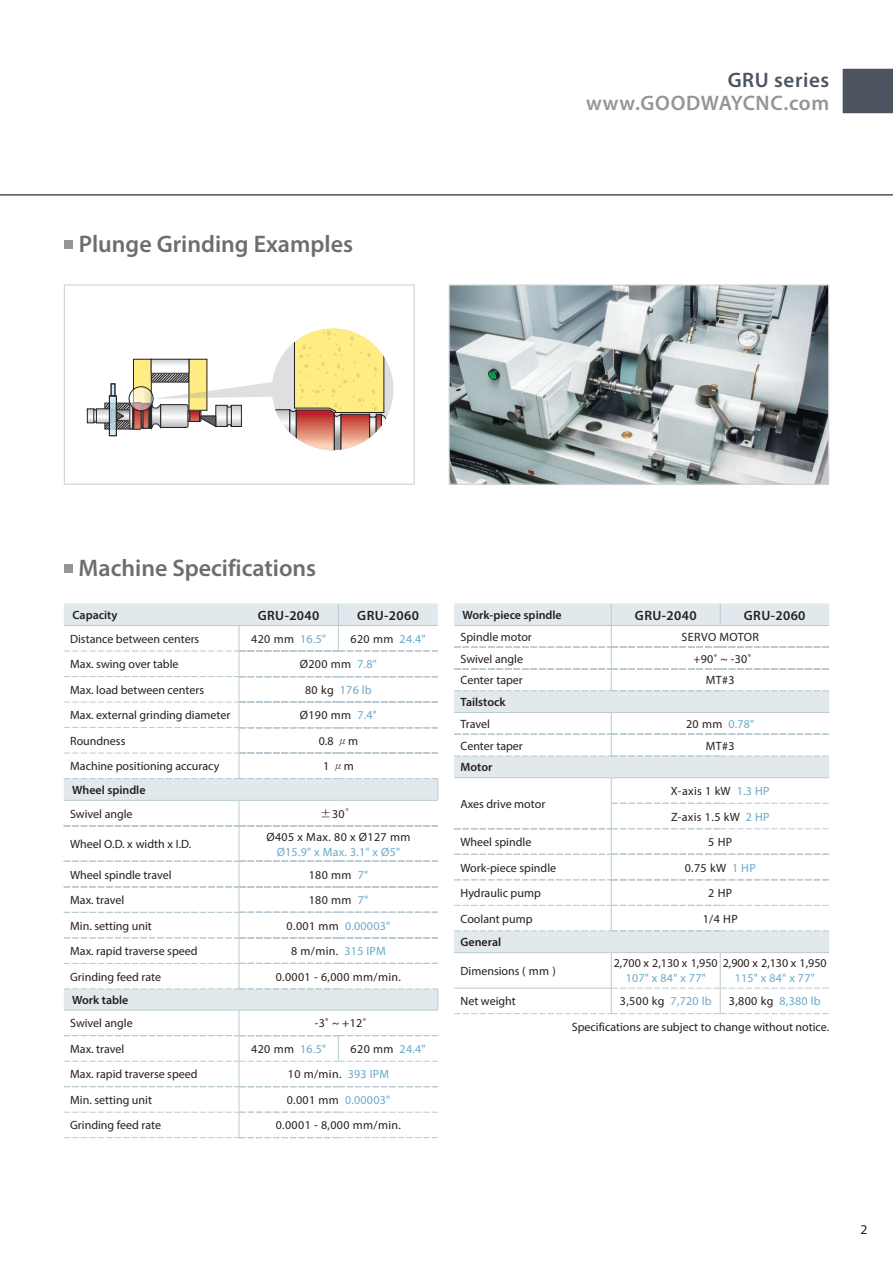
<style>
.page{position:relative;width:893px;height:1263px;background:#fff}
.page>*{position:absolute;margin:0;border:0;box-sizing:border-box;transform-origin:0 0}
.t1{font:600 24px "Myriad Pro";color:#6c6d70}
.t2{font:600 21px "Myriad Pro";letter-spacing:.03em;color:#939598}
.t3{font:600 21px "Myriad Pro";letter-spacing:.03em;color:#4c545f}
.t4{font:600 13.5px "Myriad Pro";letter-spacing:.03em;color:#231f20}
.t5{font:13.5px "Myriad Pro";color:#231f20}
.t6{font:12px "Myriad Pro";color:#231f20}
.t7{font:12px/25.5px "Myriad Pro";letter-spacing:.03em;color:#231f20}
.t8{font:12px "Myriad Pro";letter-spacing:.02em;color:#6aa9c9}
.t9{font:600 12px "Myriad Pro";color:#231f20}
.t10{font:12px "Myriad Pro";letter-spacing:.025em;color:#231f20}
.t11{font:500 12px "Lin Gothic";color:#231f20}
.s1{color:#6aa9c9}
.s2{color:#231f20}
.s3{font-family:"Lin Gothic";font-weight:500}
.s4{font-family:"Myriad Pro";font-weight:400}
</style>
<div class="page">
<div style="left:64px;top:240px;width:8px;height:9px;background:#939598"></div>
<div style="left:64px;top:564px;width:8px;height:9px;background:#939598"></div>
<hr style="left:239px;top:826px;width:1px;height:35px;background:#bacad2">
<svg style="left:64px;top:603px;width:375px;height:224px"></svg>
<svg style="left:64px;top:861px;width:375px;height:277px"></svg>
<hr style="left:64px;top:1010px;width:175px;height:1px;background:#bacad2">
<hr style="left:239px;top:1010px;width:99px;height:1px;background:#bacad2">
<hr style="left:338px;top:1010px;width:100px;height:1px;background:#bacad2">
<hr style="left:64px;top:800px;width:175px;height:1px;background:#bacad2">
<hr style="left:239px;top:800px;width:99px;height:1px;background:#bacad2">
<hr style="left:338px;top:800px;width:100px;height:1px;background:#bacad2">
<div style="left:454px;top:691px;width:375px;height:261px;background:#e2e9ed"></div>
<hr style="left:454px;top:712px;width:157px;height:1px;background:#bacad2">
<hr style="left:611px;top:712px;width:109px;height:1px;background:#bacad2">
<hr style="left:720px;top:712px;width:109px;height:1px;background:#bacad2">
<hr style="left:454px;top:777px;width:157px;height:1px;background:#bacad2">
<hr style="left:611px;top:777px;width:109px;height:1px;background:#bacad2">
<hr style="left:720px;top:777px;width:109px;height:1px;background:#bacad2">
<hr style="left:454px;top:952px;width:157px;height:1px;background:#bacad2">
<hr style="left:611px;top:952px;width:109px;height:1px;background:#bacad2">
<hr style="left:720px;top:952px;width:109px;height:1px;background:#bacad2">
<hr style="left:611px;top:953px;width:1px;height:35px;background:#bacad2">
<hr style="left:720px;top:953px;width:1px;height:35px;background:#bacad2">
<svg style="left:454px;top:713px;width:375px;height:44px"></svg>
<svg style="left:454px;top:778px;width:375px;height:153px"></svg>
<svg style="left:454px;top:603px;width:375px;height:88px"></svg>
<svg style="left:454px;top:988px;width:375px;height:26px"></svg>
<hr style="left:0;top:194px;width:893px;height:2px;background:#4c545f">
<div style="left:842px;top:68px;width:51px;height:46px;background:#4c545f"></div>
<svg style="left:87px;top:328px;width:306px;height:122px"></svg>
<div style="left:64px;top:284px;width:351px;height:201px;border:1px solid #d1d2d4"></div>
<img style="left:451px;top:286px;width:376px;height:197px">
<div style="left:449px;top:284px;width:380px;height:201px;border:1px solid #d1d2d4"></div>
<h1 class="t1" style="left:79px;top:228px;width:276px">Plunge Grinding Examples</h1>
<h2 class="t3" style="left:728px;top:66px;width:103px">GRU series</h2>
<h2 class="t2" style="left:586px;top:90px;width:244px">www.GOODWAYCNC.com</h2>
<h1 class="t1" style="left:79px;top:553px;width:239px">Machine Specifications</h1>
<p class="t9" style="left:73px;top:607px;width:46px">Capacity</p>
<p class="t4" style="left:258px;top:606px;width:63px">GRU-2040</p>
<p class="t4" style="left:357px;top:606px;width:63px">GRU-2060</p>
<p class="t6" style="left:70px;top:631px;width:131px">Distance between centers</p>
<p class="t6" style="left:251px;top:631px;width:76px">420 mm <span class="s1">16.5"</span></p>
<p class="t6" style="left:351px;top:631px;width:76px">620 mm <span class="s1">24.4"</span></p>
<p class="t6" style="left:70px;top:657px;width:110px">Max. swing over table</p>
<p class="t6" style="left:300px;top:657px;width:79px">Ø200 mm <span class="s1">7.8"</span></p>
<p class="t6" style="left:70px;top:682px;width:135px">Max. load between centers</p>
<p class="t8" style="left:305px;top:682px;width:68px"><span class="s2">80 kg</span> 176 lb</p>
<p class="t6" style="left:70px;top:708px;width:162px">Max. external grinding diameter</p>
<p class="t6" style="left:300px;top:708px;width:79px">Ø190 mm <span class="s1">7.4"</span></p>
<p class="t6" style="left:70px;top:733px;width:57px">Roundness</p>
<p class="t6" style="left:319px;top:733px;width:41px">0.8 <span class="s3">μ</span>m</p>
<p class="t6" style="left:70px;top:759px;width:151px">Machine positioning accuracy</p>
<p class="t6" style="left:323px;top:759px;width:32px">1 <span class="s3">μ</span>m</p>
<p class="t9" style="left:72px;top:782px;width:75px">Wheel spindle</p>
<p class="t6" style="left:70px;top:806px;width:64px">Swivel angle</p>
<p class="t11" style="left:320px;top:807px;width:39px">±<span class="s4">30</span>°</p>
<p class="t6" style="left:70px;top:837px;width:123px">Wheel O.D. x width x I.D.</p>
<p class="t7" style="left:266px;top:824px;width:145px">Ø405 x Max. 80 x Ø127 mm</p>
<p class="t8" style="left:277px;top:844px;width:125px">Ø15.9" x Max. 3.1" x Ø5"</p>
<p class="t6" style="left:70px;top:867px;width:103px">Wheel spindle travel</p>
<p class="t6" style="left:309px;top:867px;width:61px">180 mm <span class="s1">7"</span></p>
<p class="t6" style="left:70px;top:893px;width:56px">Max. travel</p>
<p class="t6" style="left:309px;top:893px;width:61px">180 mm <span class="s1">7"</span></p>
<p class="t6" style="left:70px;top:918px;width:83px">Min. setting unit</p>
<p class="t8" style="left:287px;top:918px;width:105px"><span class="s2">0.001 mm</span> 0.00003"</p>
<p class="t6" style="left:70px;top:944px;width:129px">Max. rapid traverse speed</p>
<p class="t6" style="left:291px;top:944px;width:96px">8 m/min. <span class="s1">315 IPM</span></p>
<p class="t6" style="left:70px;top:969px;width:92px">Grinding feed rate</p>
<p class="t7" style="left:276px;top:964px;width:127px">0.0001 - 6,000 mm/min.</p>
<p class="t9" style="left:72px;top:992px;width:58px">Work table</p>
<p class="t6" style="left:70px;top:1016px;width:64px">Swivel angle</p>
<p class="t6" style="left:315px;top:1016px;width:53px">-3˚ ~ +12˚</p>
<p class="t6" style="left:70px;top:1041px;width:56px">Max. travel</p>
<p class="t6" style="left:251px;top:1041px;width:76px">420 mm <span class="s1">16.5"</span></p>
<p class="t6" style="left:351px;top:1041px;width:76px">620 mm <span class="s1">24.4"</span></p>
<p class="t6" style="left:70px;top:1067px;width:129px">Max. rapid traverse speed</p>
<p class="t6" style="left:288px;top:1067px;width:103px">10 m/min. <span class="s1">393 IPM</span></p>
<p class="t6" style="left:70px;top:1092px;width:83px">Min. setting unit</p>
<p class="t8" style="left:287px;top:1092px;width:105px"><span class="s2">0.001 mm</span> 0.00003"</p>
<p class="t6" style="left:70px;top:1118px;width:92px">Grinding feed rate</p>
<p class="t7" style="left:276px;top:1112px;width:127px">0.0001 - 8,000 mm/min.</p>
<p class="t9" style="left:463px;top:607px;width:101px">Work-piece spindle</p>
<p class="t4" style="left:635px;top:606px;width:63px">GRU-2040</p>
<p class="t4" style="left:744px;top:606px;width:63px">GRU-2060</p>
<p class="t6" style="left:460px;top:629px;width:73px">Spindle motor</p>
<p class="t7" style="left:681px;top:624px;width:79px">SERVO MOTOR</p>
<p class="t6" style="left:460px;top:651px;width:64px">Swivel angle</p>
<p class="t6" style="left:693px;top:651px;width:59px">+90˚ ~ -30˚</p>
<p class="t6" style="left:460px;top:673px;width:64px">Center taper</p>
<p class="t6" style="left:706px;top:673px;width:30px">MT#3</p>
<p class="t9" style="left:460px;top:694px;width:47px">Tailstock</p>
<p class="t6" style="left:460px;top:716px;width:31px">Travel</p>
<p class="t8" style="left:686px;top:716px;width:70px"><span class="s2">20 mm</span> 0.78"</p>
<p class="t6" style="left:460px;top:738px;width:64px">Center taper</p>
<p class="t6" style="left:706px;top:738px;width:30px">MT#3</p>
<p class="t9" style="left:460px;top:760px;width:33px">Motor</p>
<p class="t6" style="left:460px;top:796px;width:86px">Axes drive motor</p>
<p class="t7" style="left:671px;top:778px;width:100px">X-axis 1 kW <span class="s1">1.3 HP<br></span>Z-axis 1.5 kW <span class="s1">2 HP</span></p>
<p class="t6" style="left:460px;top:835px;width:72px">Wheel spindle</p>
<p class="t6" style="left:708px;top:835px;width:25px">5 HP</p>
<p class="t6" style="left:460px;top:860px;width:97px">Work-piece spindle</p>
<p class="t6" style="left:685px;top:860px;width:72px">0.75 kW <span class="s1">1 HP</span></p>
<p class="t6" style="left:460px;top:886px;width:82px">Hydraulic pump</p>
<p class="t6" style="left:708px;top:886px;width:25px">2 HP</p>
<p class="t6" style="left:460px;top:911px;width:74px">Coolant pump</p>
<p class="t6" style="left:703px;top:911px;width:36px">1/4 HP</p>
<p class="t9" style="left:460px;top:934px;width:42px">General</p>
<p class="t6" style="left:460px;top:963px;width:97px">Dimensions ( mm )</p>
<p class="t6" style="left:614px;top:956px;width:215px">2,700 x 2,130 x 1,950 2,900 x 2,130 x 1,950</p>
<p class="t8" style="left:626px;top:971px;width:82px">107" x 84" x 77"</p>
<p class="t8" style="left:735px;top:971px;width:82px">115" x 84" x 77"</p>
<p class="t6" style="left:461px;top:994px;width:57px">Net weight</p>
<p class="t10" style="left:620px;top:994px;width:93px">3,500 kg <span class="s1">7,720 lb</span></p>
<p class="t6" style="left:729px;top:994px;width:93px">3,800 kg <span class="s1">8,380 lb</span></p>
<p class="t6" style="left:572px;top:1020px;width:259px">Specifications are subject to change without notice.</p>
<p class="t5" style="left:860px;top:1221px;width:8px">2</p>
</div>
